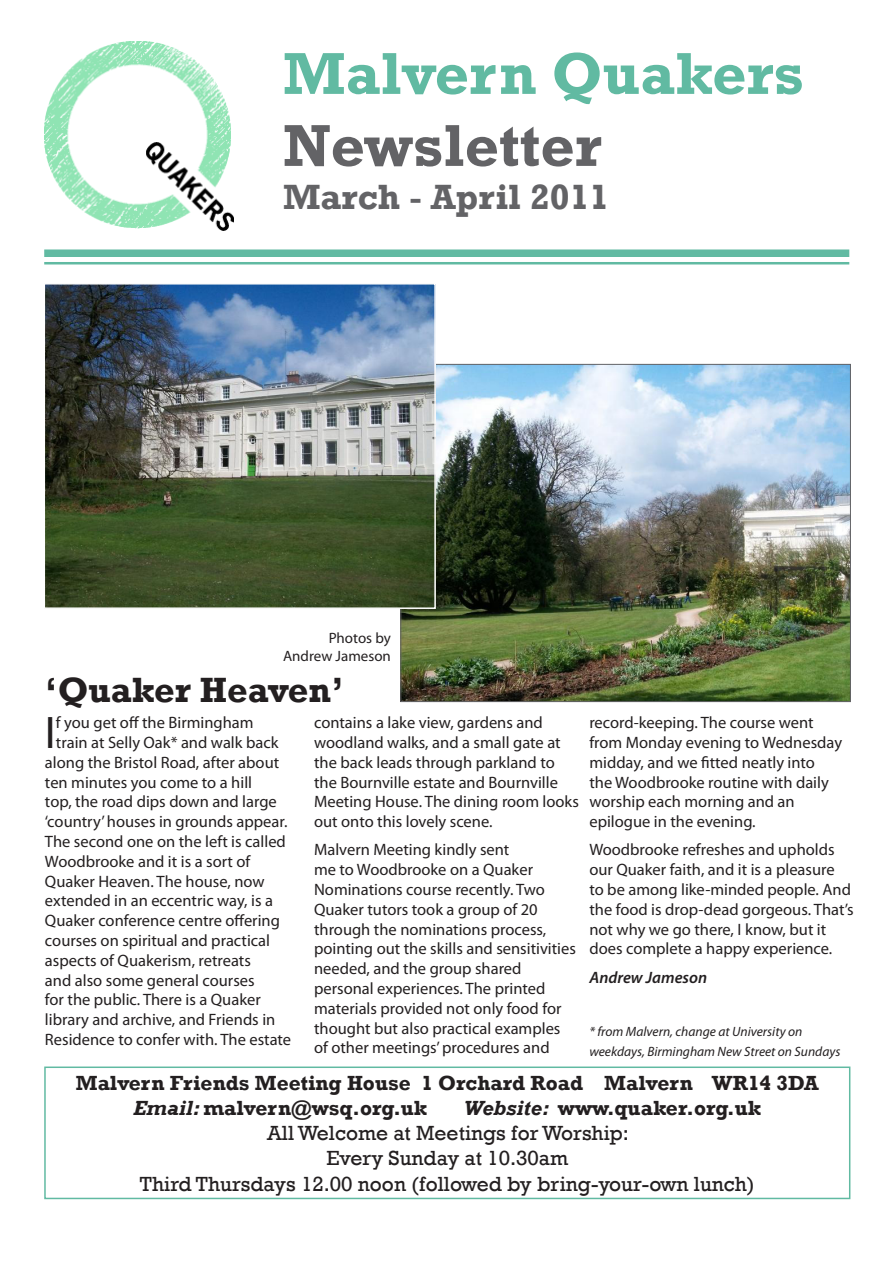
<style>
.page{position:relative;width:893px;height:1263px;background:#fff}
.page>*{position:absolute;margin:0;border:0;box-sizing:border-box;transform-origin:0 0}
.t1{font:700 60px "Rockwell";color:#61baa2}
.t2{font:700 60px "Rockwell";color:#636366}
.t3{font:45.9px "Myriad Pro";color:#231f20}
.t4{font:700 36px "Rockwell";color:#636366}
.t5{font:700 36px "Rockwell";color:#231f20}
.t6{font:21px "Rockwell";color:#231f20}
.t7{font:700 21px "Rockwell";color:#231f20}
.t8{font:16.5px/19.8px "Myriad Pro";color:#231f20}
.t9{font:italic 600 16.5px "Myriad Pro";color:#231f20}
.t10{font:15px "Myriad Pro";color:#231f20}
.t11{font:italic 13.5px/19.8px "Myriad Pro";color:#231f20}
.s1{font-style:italic}
</style>
<div class="page">
<div style="left:44px;top:1066px;width:806px;height:133px;border:2px solid #61baa2"></div>
<img style="left:44px;top:41px;width:189px;height:189px">
<div style="left:44px;top:249px;width:805px;height:8px;background:#61baa2"></div>
<hr style="left:44px;top:262px;width:805px;height:2px;background:#61baa2">
<img style="left:403px;top:366px;width:446px;height:334px">
<img style="left:47px;top:286px;width:386px;height:320px">
<div style="left:44px;top:283px;width:392px;height:326px;border:2px solid #fff"></div>
<p class="t1" style="left:283px;top:37px;width:522px">Malvern Quakers</p>
<p class="t2" style="left:283px;top:109px;width:320px">Newsletter</p>
<p class="t4" style="left:283px;top:175px;width:328px">March - April 2011</p>
<p class="t10" style="left:329px;top:628px;width:64px">Photos by</p>
<p class="t10" style="left:283px;top:646px;width:109px">Andrew Jameson</p>
<p class="t5" style="left:45px;top:668px;width:300px">‘Quaker Heaven’</p>
<p class="t3" style="left:45px;top:704px;width:12px">I</p>
<p class="t8" style="left:56px;top:712px;width:199px">f you get off the Birmingham</p>
<p class="t8" style="left:56px;top:732px;width:224px">train at Selly Oak* and walk back</p>
<p class="t8" style="left:45px;top:752px;width:236px">along the Bristol Road, after about</p>
<p class="t8" style="left:45px;top:772px;width:209px">ten minutes you come to a hill</p>
<p class="t8" style="left:45px;top:792px;width:233px">top, the road dips down and large</p>
<p class="t8" style="left:45px;top:811px;width:244px">‘country’ houses in grounds appear.</p>
<p class="t8" style="left:45px;top:831px;width:242px">The second one on the left is called</p>
<p class="t8" style="left:45px;top:851px;width:207px">Woodbrooke and it is a sort of</p>
<p class="t8" style="left:45px;top:871px;width:221px">Quaker Heaven. The house, now</p>
<p class="t8" style="left:45px;top:891px;width:230px">extended in an eccentric way, is a</p>
<p class="t8" style="left:45px;top:910px;width:236px">Quaker conference centre offering</p>
<p class="t8" style="left:45px;top:930px;width:227px">courses on spiritual and practical</p>
<p class="t8" style="left:45px;top:950px;width:207px">aspects of Quakerism, retreats</p>
<p class="t8" style="left:45px;top:970px;width:211px">and also some general courses</p>
<p class="t8" style="left:45px;top:990px;width:217px">for the public. There is a Quaker</p>
<p class="t8" style="left:45px;top:1009px;width:232px">library and archive, and Friends in</p>
<p class="t8" style="left:45px;top:1029px;width:248px">Residence to confer with. The estate</p>
<p class="t8" style="left:314px;top:712px;width:266px">contains a lake view, gardens and woodland walks, and a small gate at the back leads through parkland to the Bournville estate and Bournville Meeting House. The dining room looks out onto this lovely scene.</p>
<p class="t8" style="left:314px;top:840px;width:263px">Malvern Meeting kindly sent<br>me to Woodbrooke on a Quaker Nominations course recently. Two Quaker tutors took a group of 20 through the nominations process, pointing out the skills and sensitivities needed, and the group shared personal experiences. The printed materials provided not only food for thought but also practical examples of other meetings’ procedures and</p>
<p class="t8" style="left:589px;top:712px;width:254px">record-keeping. The course went from Monday evening to Wednesday midday, and we fitted neatly into<br>the Woodbrooke routine with daily worship each morning and an epilogue in the evening.</p>
<p class="t8" style="left:589px;top:840px;width:266px">Woodbrooke refreshes and upholds our Quaker faith, and it is a pleasure<br>to be among like-minded people. And the food is drop-dead gorgeous. That’s not why we go there, I know, but it does complete a happy experience.</p>
<p class="t9" style="left:589px;top:967px;width:119px">Andrew Jameson</p>
<p class="t11" style="left:589px;top:1021px;width:252px">* from Malvern, change at University on weekdays, Birmingham New Street on Sundays</p>
<p class="t7" style="left:76px;top:1070px;width:745px">Malvern Friends Meeting House 1 Orchard Road Malvern WR14 3DA</p>
<p class="t7" style="left:133px;top:1095px;width:296px"><span class="s1">Email:</span> malvern@wsq.org.uk</p>
<p class="t7" style="left:464px;top:1095px;width:299px"><span class="s1">Website:</span> www.quaker.org.uk</p>
<p class="t6" style="left:267px;top:1121px;width:363px">All Welcome at Meetings for Worship:</p>
<p class="t6" style="left:326px;top:1146px;width:243px">Every Sunday at 10.30am</p>
<p class="t6" style="left:140px;top:1171px;width:616px">Third Thursdays 12.00 noon (followed by bring-your-own lunch)</p>
</div>
